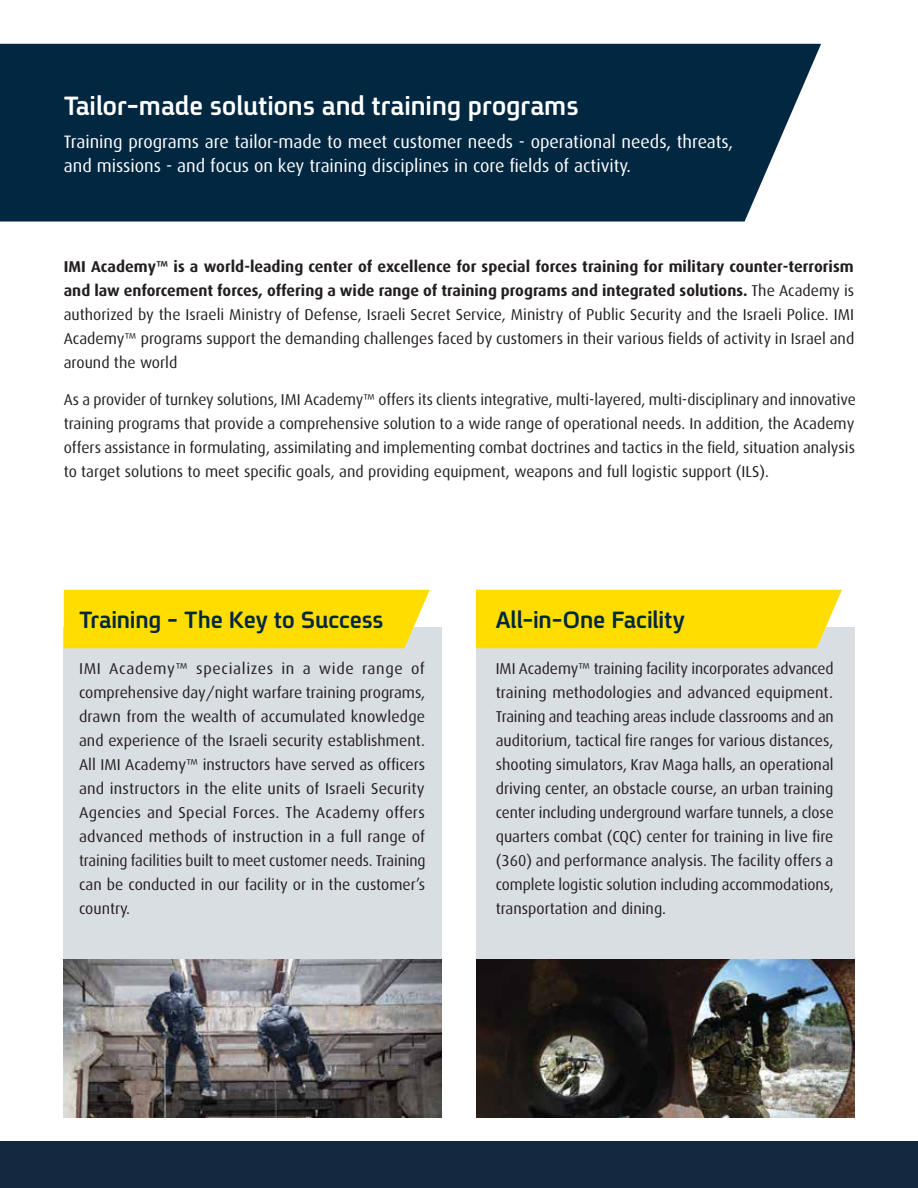
<style>
.page{position:relative;width:918px;height:1188px;background:#fff}
.page>*{position:absolute;margin:0;border:0;box-sizing:border-box;transform-origin:0 0}
.t1{font:700 28.65px "Fb Spoiler Eng";color:#fff}
.t2{font:700 25.5px "Fb Spoiler Eng";letter-spacing:-.01em;color:#012741}
.t3{font:18px/24px "Dax";color:#fff}
.t4{font:15.75px/24px "Dax";color:#231f20;text-align:justify}
.s1{font-weight:700}
</style>
<div class="page">
<div style="left:64px;top:627px;width:378px;height:343px;background:#d9dee2"></div>
<div style="left:476px;top:627px;width:378px;height:343px;background:#d9dee2"></div>
<div style="left:64px;top:590px;width:366px;height:58px;background:#fd0"></div>
<div style="left:476px;top:590px;width:366px;height:58px;background:#fd0"></div>
<img style="left:64px;top:959px;width:378px;height:159px">
<img style="left:476px;top:959px;width:378px;height:159px">
<div style="left:0;top:44px;width:821px;height:178px;background:#012741"></div>
<div style="left:0;top:1141px;width:918px;height:47px;background:#142940"></div>
<h1 class="t1" style="left:64px;top:91px;width:516px">Tailor-made solutions and training programs</h1>
<p class="t3" style="left:64px;top:130px;width:671px">Training programs are tailor-made to meet customer needs - operational needs, threats, and missions - and focus on key training disciplines in core fields of activity.</p>
<p class="t4" style="left:64px;top:255px;width:792px"><span class="s1">IMI Academy™ is a world-leading center of excellence for special forces training for military counter-terrorism and law enforcement forces, offering a wide range of training programs and integrated solutions.</span> The Academy is authorized by the Israeli Ministry of Defense, Israeli Secret Service, Ministry of Public Security and the Israeli Police. IMI Academy™ programs support the demanding challenges faced by customers in their various fields of activity in Israel and around the world</p>
<p class="t4" style="left:64px;top:388px;width:794px">As a provider of turnkey solutions, IMI Academy™ offers its clients integrative, multi-layered, multi-disciplinary and innovative training programs that provide a comprehensive solution to a wide range of operational needs. In addition, the Academy offers assistance in formulating, assimilating and implementing combat doctrines and tactics in the field, situation analysis to target solutions to meet specific goals, and providing equipment, weapons and full logistic support (ILS).</p>
<h2 class="t2" style="left:79px;top:607px;width:306px">Training – The Key to Success</h2>
<p class="t4" style="left:79px;top:656px;width:348px">IMI Academy™ specializes in a wide range of comprehensive day/night warfare training programs, drawn from the wealth of accumulated knowledge and experience of the Israeli security establishment.<br>All IMI Academy™ instructors have served as officers and instructors in the elite units of Israeli Security Agencies and Special Forces. The Academy offers advanced methods of instruction in a full range of training facilities built to meet customer needs. Training can be conducted in our facility or in the customer’s country.</p>
<h2 class="t2" style="left:496px;top:607px;width:191px">All-in-One Facility</h2>
<p class="t4" style="left:496px;top:657px;width:340px">IMI Academy™ training facility incorporates advanced training methodologies and advanced equipment.<br>Training and teaching areas include classrooms and an auditorium, tactical fire ranges for various distances, shooting simulators, Krav Maga halls, an operational driving center, an obstacle course, an urban training center including underground warfare tunnels, a close quarters combat (CQC) center for training in live fire (360) and performance analysis. The facility offers a complete logistic solution including accommodations, transportation and dining.</p>
</div>
